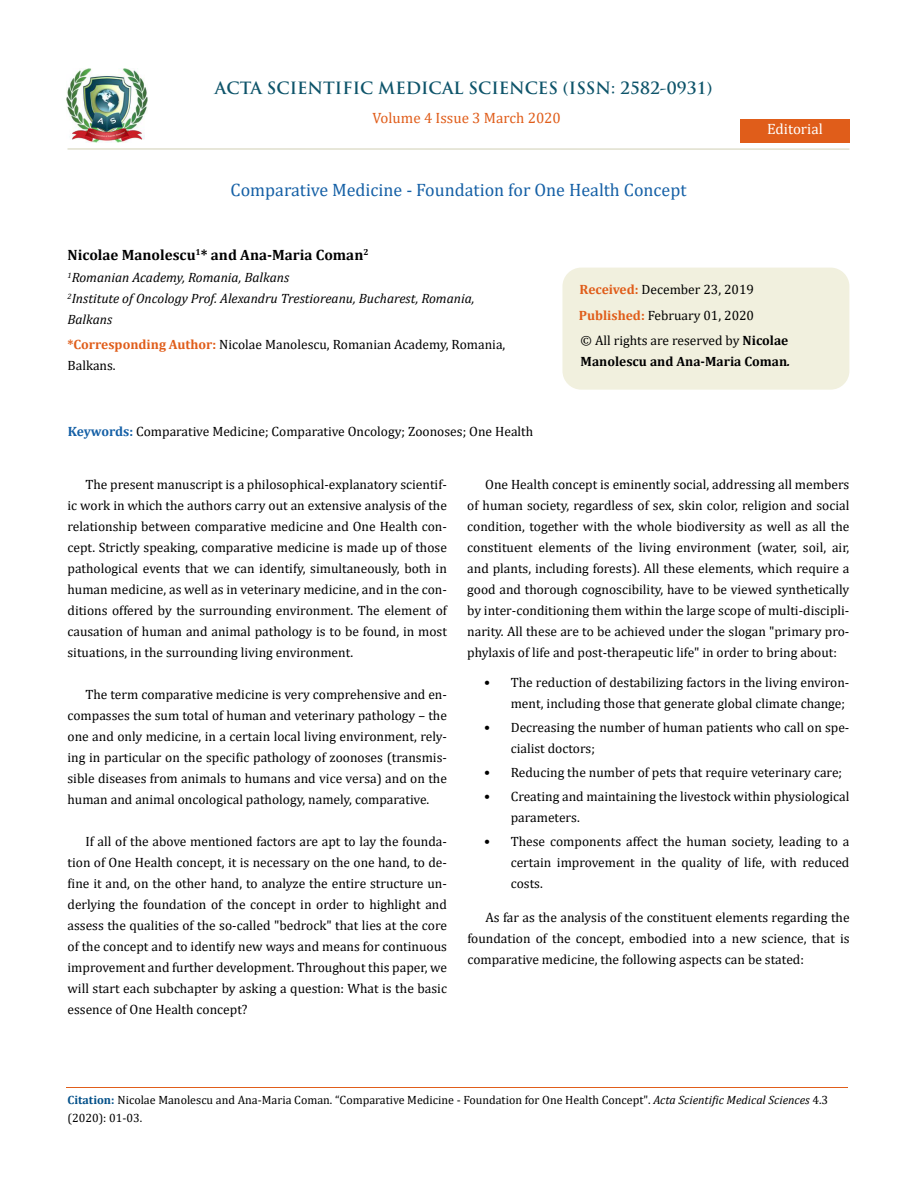
<style>
.page{position:relative;width:917px;height:1188px;background:#fff}
.page>*{position:absolute;margin:0;border:0;box-sizing:border-box;transform-origin:0 0}
.t1{font:18px "Cambria";color:#1560a6}
.t2{font:700 16.5px "Trajan Pro";color:#0e546a}
.t3{font:700 15px "Cambria";color:#000}
.t4{font:15px "Cambria";color:#e05d1a}
.t5{font:15px "Cambria";color:#fff}
.t6{font:13.5px/21px "Cambria";color:#000;text-align:justify}
.t7{font:italic 13.5px/21px "Cambria";color:#000}
.t8{font:700 13.5px/21px "Cambria";color:#000}
.t9{font:12px/18px "Cambria";color:#000}
.s1{font-weight:700;color:#e05d1a}
.s2{font-weight:700;color:#1560a6}
.s3{font-weight:400}
.s4{font-style:italic}
.s5{font-family:"Calibri"}
.s6{font-weight:700;color:#035089}
</style>
<div class="page">
<img style="left:67px;top:68px;width:80px;height:74px">
<div style="left:740px;top:119px;width:109px;height:23px;background:#e05d1a"></div>
<div style="left:563px;top:268px;width:285px;height:121px;background:#f1f0de;border-radius:18px"></div>
<div style="left:562px;top:268px;width:287px;height:122px;border:2px solid #f1f0de;border-radius:18px"></div>
<hr style="left:67px;top:148px;width:782px;height:2px;background:#e0dfcd">
<hr style="left:66px;top:1087px;width:782px;height:1px;background:#e05d1a">
<p class="t2" style="left:215px;top:77px;width:499px">ACTA SCIENTIFIC MEDICAL SCIENCES (ISSN: 2582-0931)</p>
<p class="t4" style="left:372px;top:109px;width:190px">Volume 4 Issue 3 March 2020</p>
<h1 class="t1" style="left:230px;top:180px;width:457px">Comparative Medicine - Foundation for One Health Concept</h1>
<p class="t5" style="left:767px;top:120px;width:57px">Editorial</p>
<p class="t3" style="left:67px;top:245px;width:302px">Nicolae Manolescu<sup>1</sup>* and Ana-Maria Coman<sup>2</sup></p>
<p class="t7" style="left:67px;top:267px;width:408px"><sup>1</sup>Romanian Academy, Romania, Balkans<br><sup>2</sup>Institute of Oncology Prof. Alexandru Trestioreanu, Bucharest, Romania,<br>Balkans</p>
<p class="t6" style="left:67px;top:333px;width:439px"><span class="s1">*Corresponding Author:</span> Nicolae Manolescu, Romanian Academy, Romania,<br>Balkans.</p>
<p class="t6" style="left:68px;top:421px;width:467px"><span class="s2">Keywords:</span> Comparative Medicine; Comparative Oncology; Zoonoses; One Health</p>
<p class="t6" style="left:578px;top:277px;width:177px;line-height:26px"><span class="s1">Received:</span> December 23, 2019<br><span class="s1">Published:</span> February 01, 2020</p>
<p class="t8" style="left:580px;top:329px;width:211px"><span class="s3">© All rights are reserved by</span> Nicolae<br>Manolescu and Ana-Maria Coman<span class="s4">.</span></p>
<p class="t6" style="left:67px;top:474px;width:381px;text-indent:18px">The present manuscript is a philosophical-explanatory scientif&shy;ic work in which the authors carry out an extensive analysis of the relationship between comparative medicine and One Health con&shy;cept. Strictly speaking, comparative medicine is made up of those pathological events that we can identify, simultaneously, both in human medicine, as well as in veterinary medicine, and in the con&shy;ditions offered by the surrounding environment. The element of causation of human and animal pathology is to be found, in most situations, in the surrounding living environment.</p>
<p class="t6" style="left:67px;top:684px;width:381px;text-indent:18px">The term comparative medicine is very comprehensive and en&shy;compasses the sum total of human and veterinary pathology – the one and only medicine, in a certain local living environment, rely&shy;ing in particular on the specific pathology of zoonoses (transmis&shy;sible diseases from animals to humans and vice versa) and on the human and animal oncological pathology, namely, comparative.</p>
<p class="t6" style="left:67px;top:831px;width:381px;text-indent:18px">If all of the above mentioned factors are apt to lay the founda&shy;tion of One Health concept, it is necessary on the one hand, to de&shy;fine it and, on the other hand, to analyze the entire structure un&shy;derlying the foundation of the concept in order to highlight and assess the qualities of the so-called "bedrock" that lies at the core of the concept and to identify new ways and means for continuous improvement and further development. Throughout this paper, we will start each subchapter by asking a question: What is the basic essence of One Health concept?</p>
<p class="t6" style="left:467px;top:474px;width:384px;text-indent:18px">One Health concept is eminently social, addressing all members of human society, regardless of sex, skin color, religion and social condition, together with the whole biodiversity as well as all the constituent elements of the living environment (water, soil, air, and plants, including forests). All these elements, which require a good and thorough cognoscibility, have to be viewed synthetically by inter-conditioning them within the large scope of multi-discipli&shy;narity. All these are to be achieved under the slogan "primary pro&shy;phylaxis of life and post-therapeutic life" in order to bring about:</p>
<p class="t6" style="left:510px;top:672px;width:340px;text-indent:-27px"><span class="s5">•</span> The reduction of destabilizing factors in the living environ&shy;ment, including those that generate global climate change;</p>
<p class="t6" style="left:510px;top:717px;width:340px;text-indent:-27px"><span class="s5">•</span> Decreasing the number of human patients who call on spe&shy;cialist doctors;</p>
<p class="t6" style="left:483px;top:762px;width:360px"><span class="s5">•</span> Reducing the number of pets that require veterinary care;</p>
<p class="t6" style="left:510px;top:786px;width:340px;text-indent:-27px"><span class="s5">•</span> Creating and maintaining the livestock within physiological parameters.</p>
<p class="t6" style="left:510px;top:831px;width:340px;text-indent:-27px"><span class="s5">•</span> These components affect the human society, leading to a certain improvement in the quality of life, with reduced costs.</p>
<p class="t6" style="left:467px;top:907px;width:384px;text-indent:18px">As far as the analysis of the constituent elements regarding the foundation of the concept, embodied into a new science, that is comparative medicine, the following aspects can be stated:</p>
<p class="t9" style="left:67px;top:1091px;width:762px"><span class="s6">Citation:</span> Nicolae Manolescu and Ana-Maria Coman. “Comparative Medicine - Foundation for One Health Concept". <span class="s4">Acta Scientific Medical Sciences</span> 4.3 (2020): 01-03.</p>
</div>
